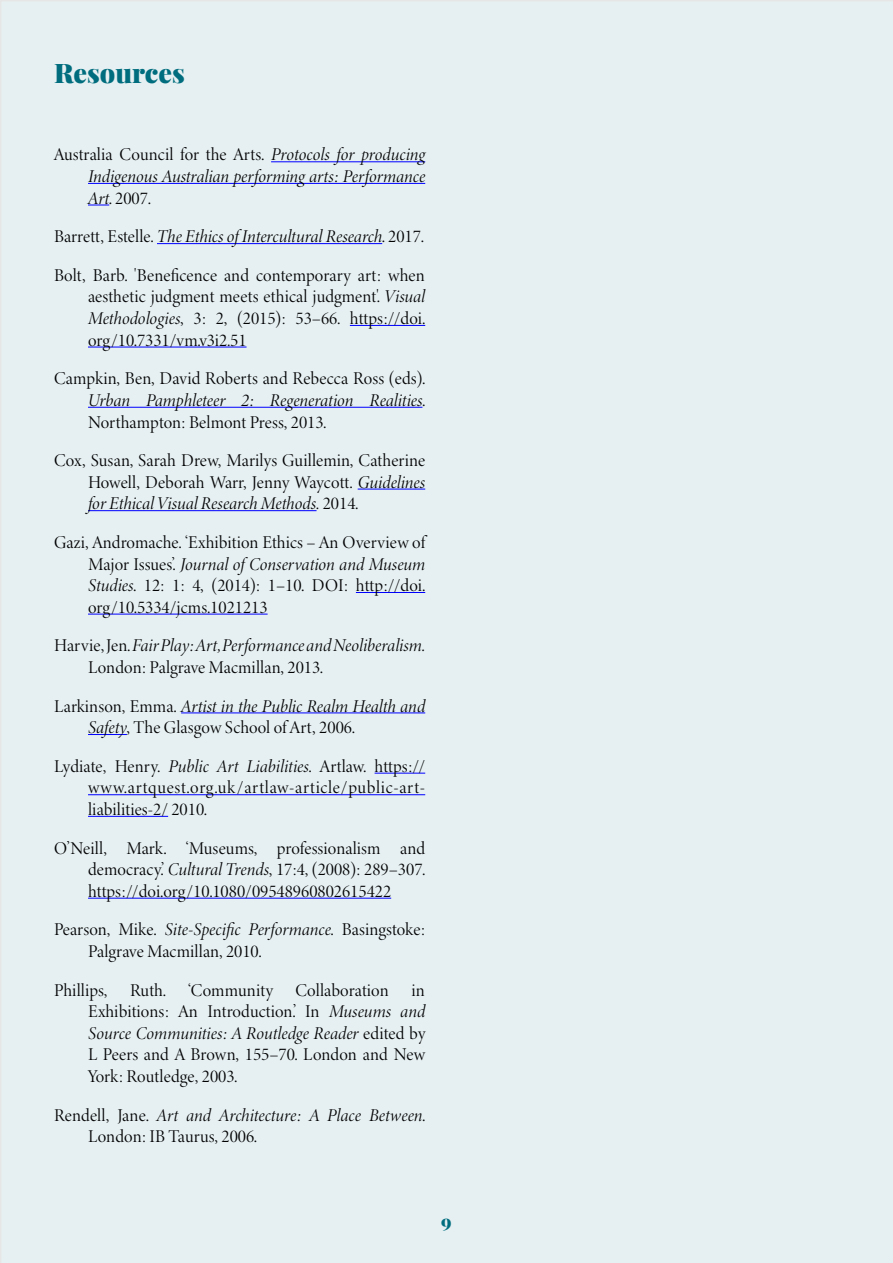
<style>
.page{position:relative;width:893px;height:1263px;background:#e6f0f2}
.page>*{position:absolute;margin:0;border:0;box-sizing:border-box;transform-origin:0 0}
.t1{font:900 27px "Playfair Display";color:#006d7e}
.t2{font:18px/21.6px "Minion Variable Concept";color:#020203;text-align:justify}
.t3{font:italic 18px/21.6px "Minion Variable Concept";color:#020203;text-align:justify}
.t4{font:900 18px "Playfair Display";color:#006d7e}
.s1{font-style:normal}
.s2{font-style:italic}
</style>
<div class="page">
<hr style="left:271px;top:161px;width:154px;height:1px;background:#00f">
<hr style="left:88px;top:183px;width:337px;height:1px;background:#00f">
<svg style="left:88px;top:205px;width:21px;height:1px"></svg>
<hr style="left:157px;top:243px;width:225px;height:1px;background:#00f">
<hr style="left:350px;top:325px;width:75px;height:1px;background:#00f">
<hr style="left:88px;top:347px;width:159px;height:1px;background:#00f">
<hr style="left:88px;top:407px;width:334px;height:1px;background:#00f">
<hr style="left:358px;top:489px;width:67px;height:1px;background:#00f">
<hr style="left:88px;top:510px;width:229px;height:1px;background:#00f">
<hr style="left:356px;top:592px;width:69px;height:1px;background:#00f">
<hr style="left:88px;top:614px;width:180px;height:1px;background:#00f">
<hr style="left:181px;top:712px;width:244px;height:1px;background:#00f">
<hr style="left:88px;top:734px;width:39px;height:1px;background:#00f">
<hr style="left:375px;top:773px;width:50px;height:1px;background:#00f">
<hr style="left:88px;top:794px;width:337px;height:1px;background:#00f">
<hr style="left:88px;top:816px;width:80px;height:1px;background:#00f">
<hr style="left:88px;top:898px;width:303px;height:1px;background:#00f">
<h1 class="t1" style="left:54px;top:52px;width:132px">Resources</h1>
<p class="t3" style="left:88px;top:144px;width:339px;text-indent:-34px"><span class="s1">Australia Council for the Arts.</span> Protocols for producing Indigenous Australian performing arts: Performance Art<span class="s1">. 2007.</span></p>
<p class="t2" style="left:54px;top:217px;width:372px;line-height:38.5px">Barrett, Estelle. <span class="s2">The Ethics of Intercultural Research</span>. 2017.<br>Bolt, Barb. 'Beneficence and contemporary art: when</p>
<p class="t2" style="left:88px;top:286px;width:339px">aesthetic judgment meets ethical judgment'. <span class="s2">Visual Methodologies</span>, 3: 2, (2015): 53–66. https://doi. org/10.7331/vm.v3i2.51</p>
<p class="t2" style="left:88px;top:368px;width:339px;text-indent:-34px">Campkin, Ben, David Roberts and Rebecca Ross (eds).<br><span class="s2">Urban Pamphleteer 2: Regeneration Realities</span>.<br>Northampton: Belmont Press, 2013.</p>
<p class="t2" style="left:88px;top:449px;width:339px;text-indent:-34px">Cox, Susan, Sarah Drew, Marilys Guillemin, Catherine Howell, Deborah Warr, Jenny Waycott. <span class="s2">Guidelines for Ethical Visual Research Methods.</span> 2014.</p>
<p class="t2" style="left:88px;top:531px;width:339px;text-indent:-34px">Gazi, Andromache. ‘Exhibition Ethics – An Overview of Major Issues’. <span class="s2">Journal of Conservation and Museum Studies</span>. 12: 1: 4, (2014): 1–10. DOI: http://doi. org/10.5334/jcms.1021213</p>
<p class="t2" style="left:88px;top:635px;width:339px;text-indent:-34px">Harvie, Jen. <span class="s2">Fair Play: Art, Performance and Neoliberalism.<br></span>London: Palgrave Macmillan, 2013.</p>
<p class="t2" style="left:88px;top:695px;width:339px;text-indent:-34px">Larkinson, Emma. <span class="s2">Artist in the Public Realm Health and<br>Safety</span>, The Glasgow School of Art, 2006.</p>
<p class="t2" style="left:88px;top:755px;width:339px;text-indent:-34px">Lydiate, Henry. <span class="s2">Public Art Liabilities</span>. Artlaw. https:// www.artquest.org.uk/artlaw-article/public-art&shy;liabilities-2/ 2010.</p>
<p class="t2" style="left:88px;top:837px;width:339px;text-indent:-34px">O’Neill, Mark. ‘Museums, professionalism and democracy.’ <span class="s2">Cultural Trends</span>, 17:4, (2008): 289–307. https://doi.org/10.1080/09548960802615422</p>
<p class="t2" style="left:88px;top:919px;width:339px;text-indent:-34px">Pearson, Mike. <span class="s2">Site-Specific Performance</span>. Basingstoke:<br>Palgrave Macmillan, 2010.</p>
<p class="t2" style="left:54px;top:979px;width:55px">Phillips,</p>
<p class="t2" style="left:130px;top:979px;width:260px">Ruth. ‘Community Collaboration</p>
<p class="t2" style="left:88px;top:979px;width:339px;text-indent:323px">in Exhibitions: An Introduction.’ In <span class="s2">Museums and Source Communities: A Routledge Reader</span> edited by L Peers and A Brown, 155–70. London and New York: Routledge, 2003.</p>
<p class="t2" style="left:88px;top:1104px;width:339px;text-indent:-34px">Rendell, Jane. <span class="s2">Art and Architecture: A Place Between</span>.<br>London: IB Taurus, 2006.</p>
<p class="t4" style="left:441px;top:1207px;width:12px">9</p>
</div>
